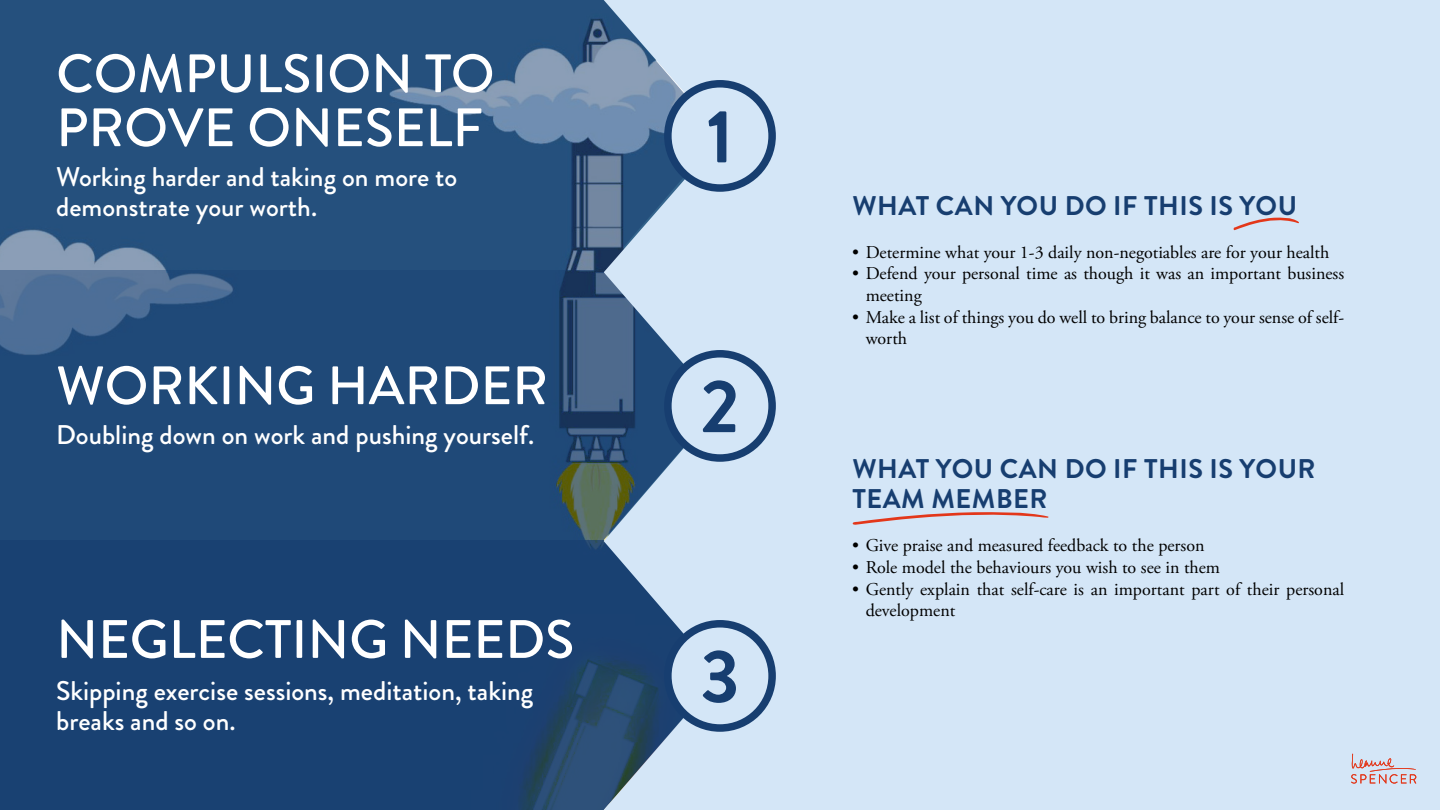
<style>
.page{position:relative;width:1440px;height:810px;background:#fff}
.page>*{position:absolute;margin:0;border:0;box-sizing:border-box;transform-origin:0 0}
.Numbers{font:700 75px "Brandon Grotesque";color:#173e70}
.Stages_Subtitle{font:500 54px/54px "Brandon Grotesque";color:#fff}
.Stages_Subtitle-2{font:500 27px/30px "Brandon Grotesque";color:#fff}
.Body_Title{font:700 27px/30px "Brandon Grotesque";letter-spacing:.02em;color:#173e70}
.t1{font:18px/21.6px "Adobe Garamond Pro";color:#000}
</style>
<div class="page">
<div style="left:720px;top:0;width:720px;height:810px;background:#d4e6f7"></div>
<svg style="left:1351px;top:754px;width:65px;height:30px"></svg>
<svg style="left:0;top:0;width:604px;height:270px;fill:#25507d"></svg>
<svg style="left:0;top:270px;width:604px;height:270px;fill:#1f4978"></svg>
<div style="left:0;top:540px;width:604px;height:270px;background:#194172"></div>
<svg style="left:604px;top:0;width:172px;height:810px;fill:#d4e6f7"></svg>
<div style="left:668px;top:84px;width:104px;height:104px;background:#d4e6f7;border-radius:50%"></div>
<div style="left:664px;top:80px;width:112px;height:112px;border:8px solid #173e70;border-radius:50%"></div>
<div style="left:668px;top:354px;width:104px;height:104px;background:#d4e6f7;border-radius:50%"></div>
<div style="left:664px;top:350px;width:112px;height:112px;border:8px solid #173e70;border-radius:50%"></div>
<div style="left:668px;top:624px;width:104px;height:104px;background:#d4e6f7;border-radius:50%"></div>
<div style="left:664px;top:620px;width:112px;height:112px;border:8px solid #173e70;border-radius:50%"></div>
<svg style="left:1234px;top:217px;width:65px;height:13px"></svg>
<svg style="left:852px;top:512px;width:197px;height:13px"></svg>
<p class="Stages_Subtitle" style="left:56px;top:47px;width:440px">COMPULSION TO<br>PROVE ONESELF</p>
<p class="Stages_Subtitle-2" style="left:56px;top:162px;width:403px">Working harder and taking on more to demonstrate your worth.</p>
<p class="Stages_Subtitle" style="left:56px;top:359px;width:493px">WORKING HARDER</p>
<p class="Stages_Subtitle-2" style="left:56px;top:420px;width:479px">Doubling down on work and pushing yourself.</p>
<p class="Stages_Subtitle" style="left:56px;top:613px;width:520px">NEGLECTING NEEDS</p>
<p class="Stages_Subtitle-2" style="left:56px;top:676px;width:478px">Skipping exercise sessions, meditation, taking breaks and so on.</p>
<p class="Numbers" style="left:707px;top:84px;width:28px">1</p>
<p class="Numbers" style="left:701px;top:354px;width:40px">2</p>
<p class="Numbers" style="left:700px;top:624px;width:41px">3</p>
<p class="Body_Title" style="left:852px;top:191px;width:446px">WHAT CAN YOU DO IF THIS IS YOU</p>
<p class="t1" style="left:852px;top:242px;width:479px">• Determine what your 1-3 daily non-negotiables are for your health</p>
<p class="t1" style="left:866px;top:264px;width:480px;text-indent:-14px">• Defend your personal time as though it was an important business meeting</p>
<p class="t1" style="left:866px;top:307px;width:480px;text-indent:-14px">• Make a list of things you do well to bring balance to your sense of self&shy;worth</p>
<p class="Body_Title" style="left:852px;top:454px;width:465px">WHAT YOU CAN DO IF THIS IS YOUR<br>TEAM MEMBER</p>
<p class="t1" style="left:852px;top:535px;width:354px">• Give praise and measured feedback to the person</p>
<p class="t1" style="left:852px;top:557px;width:369px">• Role model the behaviours you wish to see in them</p>
<p class="t1" style="left:866px;top:579px;width:480px;text-indent:-14px">• Gently explain that self-care is an important part of their personal development</p>
</div>
